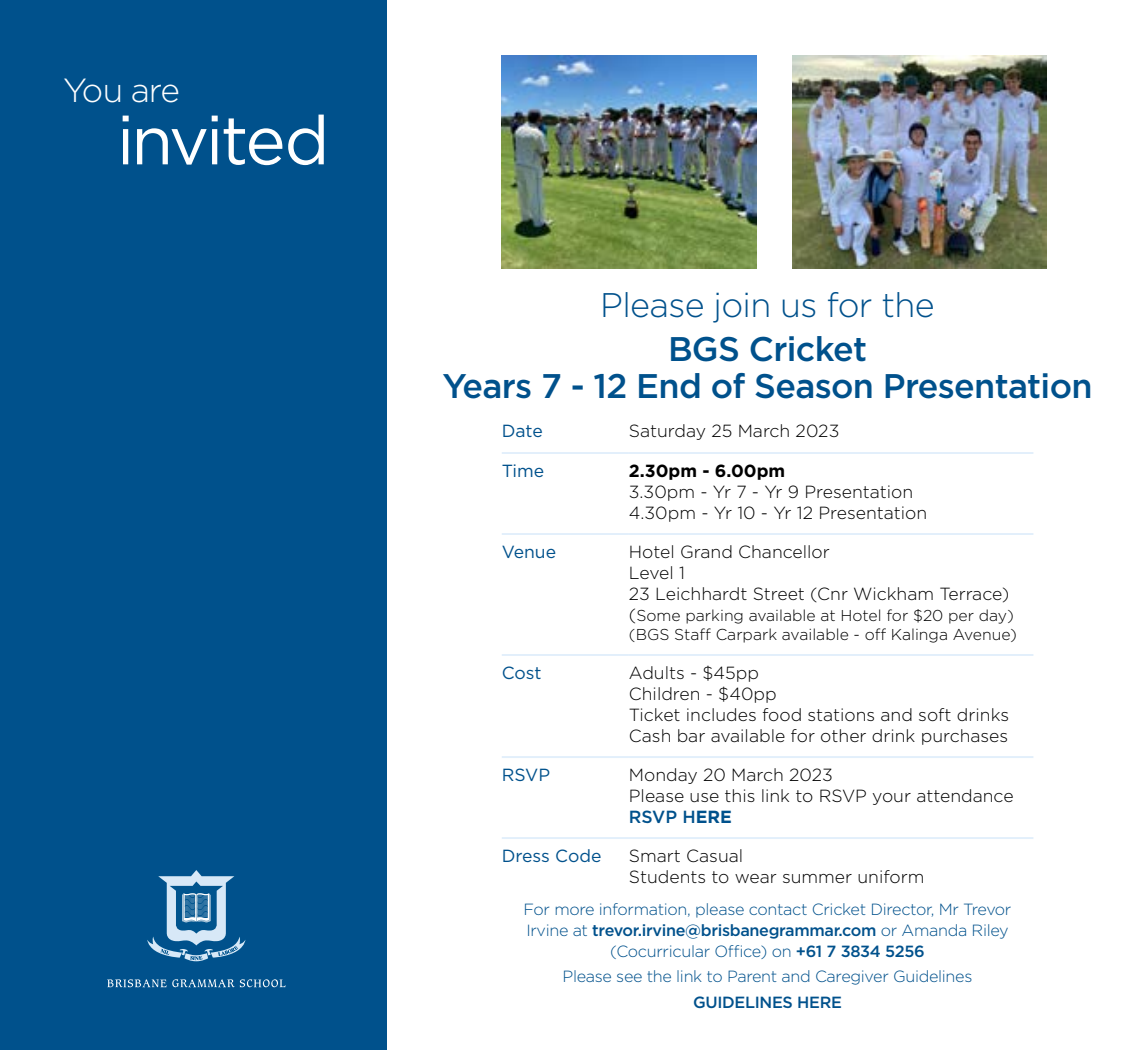
<style>
.page{position:relative;width:1148px;height:1050px;background:#fff}
.page>*{position:absolute;margin:0;border:0;box-sizing:border-box;transform-origin:0 0}
.t1{font:68.25px "Gotham";letter-spacing:-.05em;color:#fff}
.t2{font:500 34.12px/36.9px "Gotham";letter-spacing:-.02em;color:#00518c;text-align:center}
.t3{font:300 34.12px "Gotham";letter-spacing:-.02em;color:#00518c}
.t4{font:300 33.43px "Gotham";letter-spacing:-.05em;color:#fff}
.t5{font:300 17.5px/21px "Gotham";color:#000}
.t6{font:17.5px "Gotham";color:#00518c}
.t7{font:700 17.5px "Gotham";color:#000}
.t8{font:300 16.28px/21px "Gotham";letter-spacing:-.02em;color:#00518c;text-align:center}
.t9{font:500 16.28px "Gotham";letter-spacing:-.02em;color:#00518c}
.t10{font:300 15.75px/18.9px "Gotham";color:#000}
.s1{font-size:17.5px}
.s2{font-weight:500;color:#00518c}
.s3{font-weight:700;color:#00518c}
.s4{font-weight:500}
</style>
<div class="page">
<div style="left:0;top:0;width:386px;height:1050px;background:#00518c"></div>
<svg style="left:107px;top:979px;width:178px;height:8px"></svg>
<svg style="left:147px;top:870px;width:99px;height:92px"></svg>
<hr style="left:502px;top:452px;width:127px;height:2px;background:#e2effb">
<hr style="left:629px;top:452px;width:404px;height:2px;background:#e2effb">
<hr style="left:502px;top:533px;width:127px;height:2px;background:#e2effb">
<hr style="left:629px;top:533px;width:404px;height:2px;background:#e2effb">
<hr style="left:502px;top:654px;width:127px;height:2px;background:#e2effb">
<hr style="left:629px;top:654px;width:404px;height:2px;background:#e2effb">
<hr style="left:502px;top:756px;width:127px;height:2px;background:#e2effb">
<hr style="left:629px;top:756px;width:404px;height:2px;background:#e2effb">
<hr style="left:502px;top:837px;width:127px;height:2px;background:#e2effb">
<hr style="left:629px;top:837px;width:404px;height:2px;background:#e2effb">
<img style="left:502px;top:56px;width:254px;height:213px">
<img style="left:792px;top:56px;width:255px;height:213px">
<h3 class="t4" style="left:63px;top:69px;width:118px">You are</h3>
<h1 class="t1" style="left:117px;top:97px;width:214px">invited</h1>
<h2 class="t3" style="left:600px;top:284px;width:336px">Please join us for the</h2>
<h2 class="t2" style="left:442px;top:330px;width:652px">BGS Cricket<br>Years 7 - 12 End of Season Presentation</h2>
<p class="t6" style="left:502px;top:420px;width:43px">Date</p>
<p class="t5" style="left:629px;top:420px;width:212px">Saturday 25 March 2023</p>
<p class="t6" style="left:502px;top:460px;width:44px">Time</p>
<p class="t7" style="left:629px;top:459px;width:158px">2.30pm - 6.00pm</p>
<p class="t5" style="left:629px;top:481px;width:300px">3.30pm - Yr 7 - Yr 9 Presentation<br>4.30pm - Yr 10 - Yr 12 Presentation</p>
<p class="t6" style="left:502px;top:541px;width:56px">Venue</p>
<p class="t5" style="left:629px;top:541px;width:382px">Hotel Grand Chancellor<br>Level 1<br>23 Leichhardt Street (Cnr Wickham Terrace)</p>
<p class="t10" style="left:629px;top:606px;width:390px"><span class="s1">(</span>Some parking available at Hotel for $20 per day) (BGS Staff Carpark available - off Kalinga Avenue)</p>
<p class="t6" style="left:502px;top:662px;width:41px">Cost</p>
<p class="t5" style="left:629px;top:662px;width:382px">Adults - $45pp<br>Children - $40pp<br>Ticket includes food stations and soft drinks<br>Cash bar available for other drink purchases</p>
<p class="t6" style="left:502px;top:764px;width:50px">RSVP</p>
<p class="t5" style="left:629px;top:764px;width:386px">Monday 20 March 2023<br>Please use this link to RSVP your attendance<br><span class="s2">RSVP H</span><span class="s3">ERE</span></p>
<p class="t6" style="left:502px;top:845px;width:101px">Dress Code</p>
<p class="t5" style="left:629px;top:845px;width:297px">Smart Casual<br>Students to wear summer uniform</p>
<p class="t8" style="left:523px;top:898px;width:489px">For more information, please contact Cricket Director, Mr Trevor<br>Irvine at <span class="s4">trevor.irvine@brisbanegrammar.com</span> or Amanda Riley (Cocurricular Office) on <span class="s4">+61 7 3834 5256</span></p>
<p class="t8" style="left:563px;top:965px;width:411px">Please see the link to Parent and Caregiver Guidelines</p>
<p class="t9" style="left:693px;top:991px;width:150px">GUIDELINES HERE</p>
</div>
